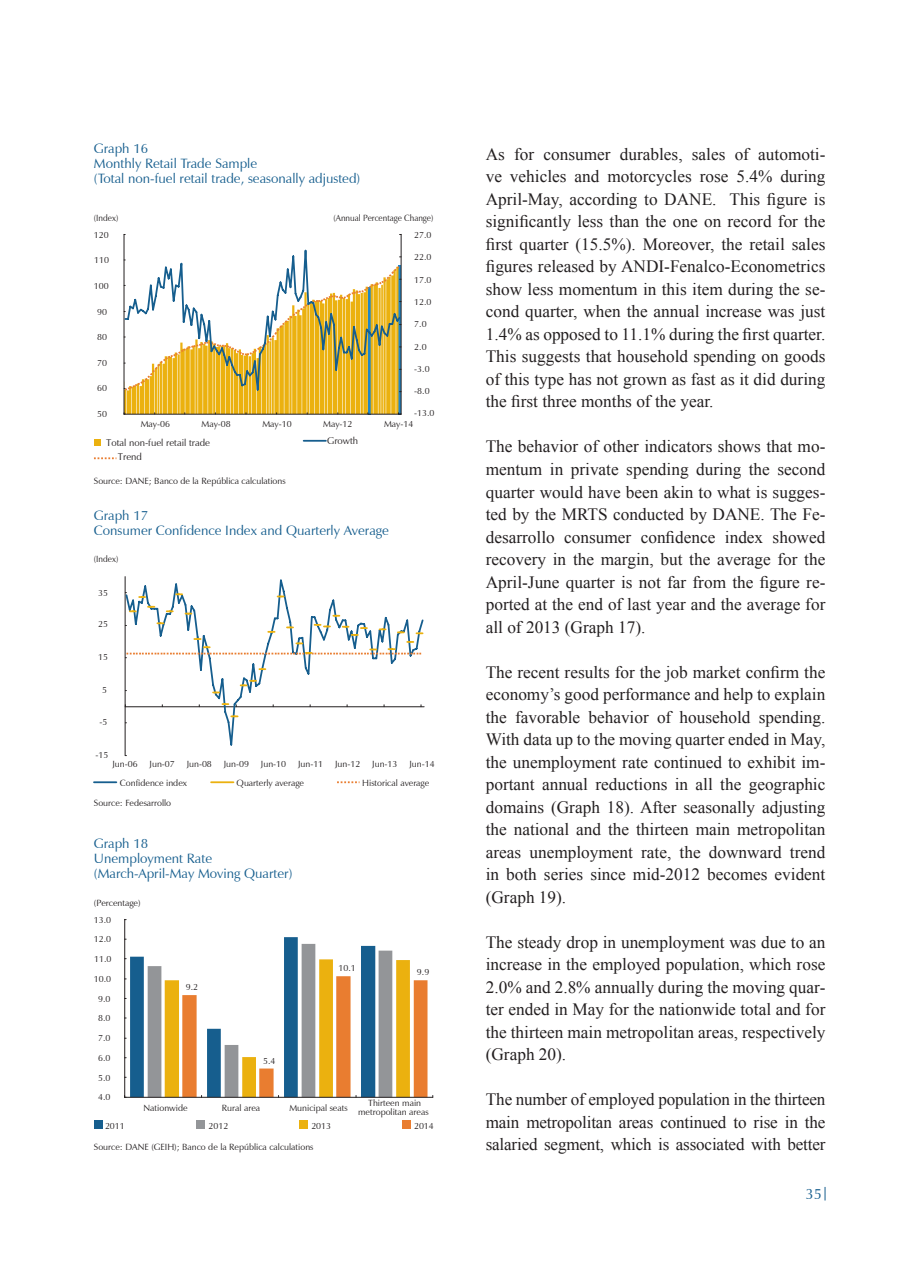
<style>
.page{position:relative;width:918px;height:1275px;background:#fff}
.page>*{position:absolute;margin:0;border:0;box-sizing:border-box;transform-origin:0 0}
.corrido1{font:17.25px/22.5px "Times New Roman";color:#231f20;text-align:justify}
.t1{font:15px "Zapf Humanist 601 BT";color:#165e8e}
.titulo_grafico{font:13.5px "Zapf Humanist 601 BT";color:#165e8e}
.t2{font:9.75px/14.2px "Zapf Humanist 601 BT";color:#231f20}
.pie_grafica{font:9px/9px "Zapf Humanist 601 BT";color:#231f20;text-align:center}
.pie_grafica-2{font:9px "Zapf Humanist 601 BT";color:#231f20;scale:.93 1}
</style>
<div class="page">
<svg style="left:824px;top:1187px;width:1px;height:13px"></svg>
<div style="left:94px;top:439px;width:7px;height:7px;background:#ebb10f"></div>
<svg style="left:94px;top:457px;width:22px;height:2px"></svg>
<svg style="left:303px;top:440px;width:23px;height:1px"></svg>
<hr style="left:400px;top:234px;width:1px;height:180px;background:#231f20">
<hr style="left:124px;top:234px;width:1px;height:180px;background:#231f20">
<svg style="left:123px;top:249px;width:279px;height:166px"></svg>
<hr style="left:94px;top:781px;width:22px;height:2px;background:#165e8e">
<hr style="left:211px;top:781px;width:22px;height:2px;background:#ebb10f">
<svg style="left:337px;top:781px;width:22px;height:2px"></svg>
<hr style="left:125px;top:576px;width:1px;height:179px;background:#231f20">
<svg style="left:124px;top:578px;width:300px;height:168px"></svg>
<svg style="left:130px;top:610px;width:6px;height:2px"></svg>
<svg style="left:139px;top:596px;width:6px;height:2px"></svg>
<svg style="left:167px;top:610px;width:6px;height:2px"></svg>
<svg style="left:176px;top:593px;width:6px;height:2px"></svg>
<svg style="left:185px;top:612px;width:6px;height:2px"></svg>
<svg style="left:213px;top:691px;width:6px;height:2px"></svg>
<svg style="left:222px;top:703px;width:6px;height:2px"></svg>
<svg style="left:231px;top:715px;width:6px;height:2px"></svg>
<svg style="left:240px;top:680px;width:16px;height:6px"></svg>
<svg style="left:259px;top:668px;width:6px;height:2px"></svg>
<svg style="left:277px;top:595px;width:6px;height:2px"></svg>
<svg style="left:125px;top:622px;width:297px;height:36px"></svg>
<div style="left:94px;top:1120px;width:9px;height:9px;background:#165e8e"></div>
<div style="left:196px;top:1120px;width:9px;height:9px;background:#939598"></div>
<div style="left:299px;top:1120px;width:8px;height:9px;background:#ebb10f"></div>
<div style="left:401px;top:1120px;width:9px;height:9px;background:#e97d30"></div>
<hr style="left:124px;top:919px;width:1px;height:178px;background:#231f20">
<svg style="left:124px;top:937px;width:309px;height:160px"></svg>
<p class="titulo_grafico" style="left:94px;top:140px;width:56px">Graph 16</p>
<p class="titulo_grafico" style="left:94px;top:155px;width:165px">Monthly Retail Trade Sample</p>
<p class="titulo_grafico" style="left:94px;top:170px;width:268px">(Total non-fuel retail trade, seasonally adjusted)</p>
<p class="pie_grafica-2" style="left:94px;top:212px;width:28px">(Index)</p>
<p class="pie_grafica-2" style="left:333px;top:212px;width:109px">(Annual Percentage Change)</p>
<p class="pie_grafica" style="left:94px;top:230px;width:16px">120</p>
<p class="pie_grafica" style="left:94px;top:256px;width:16px">110</p>
<p class="pie_grafica" style="left:94px;top:281px;width:16px">100</p>
<p class="pie_grafica" style="left:97px;top:307px;width:11px">90</p>
<p class="pie_grafica" style="left:97px;top:332px;width:11px">80</p>
<p class="pie_grafica" style="left:97px;top:358px;width:11px">70</p>
<p class="pie_grafica" style="left:97px;top:384px;width:11px">60</p>
<p class="pie_grafica" style="left:97px;top:409px;width:11px">50</p>
<p class="pie_grafica" style="left:414px;top:231px;width:19px">27.0</p>
<p class="pie_grafica" style="left:414px;top:253px;width:19px">22.0</p>
<p class="pie_grafica" style="left:414px;top:275px;width:19px">17.0</p>
<p class="pie_grafica" style="left:414px;top:297px;width:19px">12.0</p>
<p class="pie_grafica" style="left:414px;top:320px;width:14px">7.0</p>
<p class="pie_grafica" style="left:414px;top:342px;width:14px">2.0</p>
<p class="pie_grafica" style="left:414px;top:364px;width:17px">-3.0</p>
<p class="pie_grafica" style="left:414px;top:386px;width:17px">-8.0</p>
<p class="pie_grafica" style="left:414px;top:409px;width:22px">-13.0</p>
<p class="pie_grafica" style="left:141px;top:420px;width:31px">May-06</p>
<p class="pie_grafica" style="left:201px;top:420px;width:31px">May-08</p>
<p class="pie_grafica" style="left:262px;top:420px;width:31px">May-10</p>
<p class="pie_grafica" style="left:323px;top:420px;width:31px">May-12</p>
<p class="pie_grafica" style="left:384px;top:420px;width:31px">May-14</p>
<p class="t2" style="left:118px;top:436px;width:94px;text-indent:-12px">Total non-fuel retail trade<br>Trend</p>
<p class="t2" style="left:327px;top:434px;width:32px">Growth</p>
<p class="pie_grafica" style="left:94px;top:476px;width:193px">Source: DANE; Banco de la República calculations</p>
<p class="titulo_grafico" style="left:94px;top:506px;width:56px">Graph 17</p>
<p class="titulo_grafico" style="left:94px;top:521px;width:296px">Consumer Confidence Index and Quarterly Average</p>
<p class="pie_grafica-2" style="left:94px;top:553px;width:28px">(Index)</p>
<p class="pie_grafica" style="left:98px;top:589px;width:11px">35</p>
<p class="pie_grafica" style="left:98px;top:620px;width:11px">25</p>
<p class="pie_grafica" style="left:98px;top:652px;width:11px">15</p>
<p class="pie_grafica" style="left:102px;top:685px;width:6px">5</p>
<p class="pie_grafica" style="left:99px;top:717px;width:9px">-5</p>
<p class="pie_grafica" style="left:95px;top:750px;width:14px">-15</p>
<p class="pie_grafica" style="left:112px;top:759px;width:27px">Jun-06</p>
<p class="pie_grafica" style="left:149px;top:759px;width:27px">Jun-07</p>
<p class="pie_grafica" style="left:186px;top:759px;width:27px">Jun-08</p>
<p class="pie_grafica" style="left:224px;top:759px;width:27px">Jun-09</p>
<p class="pie_grafica" style="left:261px;top:759px;width:27px">Jun-10</p>
<p class="pie_grafica" style="left:298px;top:759px;width:27px">Jun-11</p>
<p class="pie_grafica" style="left:335px;top:759px;width:27px">Jun-12</p>
<p class="pie_grafica" style="left:372px;top:759px;width:27px">Jun-13</p>
<p class="pie_grafica" style="left:409px;top:759px;width:27px">Jun-14</p>
<p class="pie_grafica" style="left:120px;top:778px;width:69px">Confidence index</p>
<p class="pie_grafica" style="left:236px;top:778px;width:69px">Quarterly average</p>
<p class="pie_grafica" style="left:362px;top:778px;width:69px">Historical average</p>
<p class="pie_grafica" style="left:94px;top:798px;width:79px">Source: Fedesarrollo</p>
<p class="titulo_grafico" style="left:94px;top:835px;width:56px">Graph 18</p>
<p class="titulo_grafico" style="left:94px;top:850px;width:120px">Unemployment Rate</p>
<p class="titulo_grafico" style="left:94px;top:865px;width:200px">(March-April-May Moving Quarter)</p>
<p class="pie_grafica" style="left:94px;top:898px;width:48px">(Percentage)</p>
<p class="pie_grafica" style="left:94px;top:915px;width:19px">13.0</p>
<p class="pie_grafica" style="left:94px;top:934px;width:19px">12.0</p>
<p class="pie_grafica" style="left:94px;top:954px;width:19px">11.0</p>
<p class="pie_grafica" style="left:94px;top:974px;width:19px">10.0</p>
<p class="pie_grafica" style="left:98px;top:994px;width:14px">9.0</p>
<p class="pie_grafica" style="left:98px;top:1013px;width:14px">8.0</p>
<p class="pie_grafica" style="left:98px;top:1033px;width:14px">7.0</p>
<p class="pie_grafica" style="left:98px;top:1053px;width:14px">6.0</p>
<p class="pie_grafica" style="left:98px;top:1073px;width:14px">5.0</p>
<p class="pie_grafica" style="left:98px;top:1092px;width:14px">4.0</p>
<p class="pie_grafica" style="left:186px;top:982px;width:14px">9.2</p>
<p class="pie_grafica" style="left:263px;top:1056px;width:14px">5.4</p>
<p class="pie_grafica" style="left:338px;top:963px;width:19px">10.1</p>
<p class="pie_grafica" style="left:416px;top:967px;width:14px">9.9</p>
<p class="pie_grafica" style="left:143px;top:1103px;width:46px">Nationwide</p>
<p class="pie_grafica" style="left:222px;top:1103px;width:40px">Rural area</p>
<p class="pie_grafica" style="left:289px;top:1103px;width:60px">Municipal seats</p>
<p class="pie_grafica" style="left:358px;top:1098px;width:72px">Thirteen main metropolitan areas</p>
<p class="pie_grafica" style="left:105px;top:1121px;width:21px">2011</p>
<p class="pie_grafica" style="left:208px;top:1121px;width:21px">2012</p>
<p class="pie_grafica" style="left:311px;top:1121px;width:21px">2013</p>
<p class="pie_grafica" style="left:414px;top:1121px;width:21px">2014</p>
<p class="pie_grafica" style="left:94px;top:1142px;width:221px">Source: DANE (GEIH); Banco de la República calculations</p>
<p class="corrido1" style="left:485px;top:142px;width:341px">As for consumer durables, sales of automoti&shy;ve vehicles and motorcycles rose 5.4% during April-May, according to DANE. This figure is significantly less than the one on record for the first quarter (15.5%). Moreover, the retail sales figures released by ANDI-Fenalco-Econometrics show less momentum in this item during the se&shy;cond quarter, when the annual increase was just 1.4% as opposed to 11.1% during the first quarter.<br>This suggests that household spending on goods of this type has not grown as fast as it did during the first three months of the year.</p>
<p class="corrido1" style="left:485px;top:435px;width:341px">The behavior of other indicators shows that mo&shy;mentum in private spending during the second quarter would have been akin to what is sugges&shy;ted by the MRTS conducted by DANE. The Fe&shy;desarrollo consumer confidence index showed recovery in the margin, but the average for the April-June quarter is not far from the figure re&shy;ported at the end of last year and the average for all of 2013 (Graph 17).</p>
<p class="corrido1" style="left:485px;top:660px;width:341px">The recent results for the job market confirm the economy’s good performance and help to explain the favorable behavior of household spending.<br>With data up to the moving quarter ended in May, the unemployment rate continued to exhibit im&shy;portant annual reductions in all the geographic domains (Graph 18). After seasonally adjusting the national and the thirteen main metropolitan areas unemployment rate, the downward trend in both series since mid-2012 becomes evident (Graph 19).</p>
<p class="corrido1" style="left:485px;top:930px;width:341px">The steady drop in unemployment was due to an increase in the employed population, which rose 2.0% and 2.8% annually during the moving quar&shy;ter ended in May for the nationwide total and for the thirteen main metropolitan areas, respectively (Graph 20).</p>
<p class="corrido1" style="left:485px;top:1087px;width:341px">The number of employed population in the thirteen main metropolitan areas continued to rise in the salaried segment, which is associated with better</p>
<p class="t1" style="left:805px;top:1184px;width:18px">35</p>
</div>
